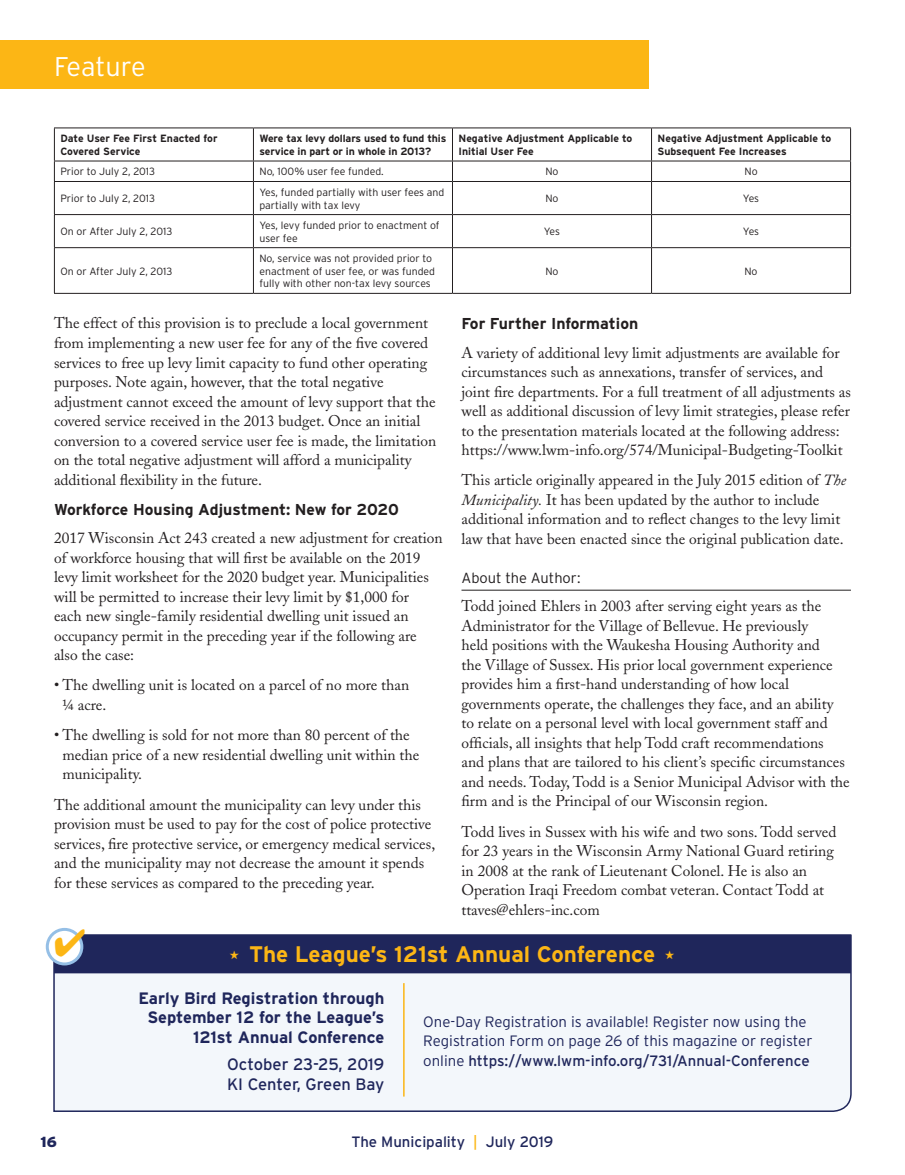
<style>
.page{position:relative;width:905px;height:1175px;background:#fff}
.page>*{position:absolute;margin:0;border:0;box-sizing:border-box;transform-origin:0 0}
.t1{font:300 27px "Interstate";letter-spacing:-.01em;color:#fff}
.t2{font:700 22.5px "Interstate";color:#fcb615}
.t3{font:700 16.5px/19.8px "Interstate";color:#1f265b;text-align:right}
.t4{font:16.5px/19.8px "Interstate";color:#1f265b}
.t5{font:700 15.75px "Interstate";color:#231f20}
.t6{font:15.3px/19.5px "Adobe Caslon";color:#231f20}
.t7{font:300 15px/19.5px "Interstate";color:#1f265b}
.t8{font:15px "Interstate";color:#1f265b}
.t9{font:300 14.7px "Interstate";color:#231f20}
.t10{font:900 14.7px "Interstate";color:#1f265b}
.t11{font:300 10.5px/12.6px "Interstate";color:#231f20}
.t12{font:700 10.5px/12.6px "Interstate";letter-spacing:-.005em;color:#231f20}
.s1{font-style:italic}
.s2{font-weight:400}
.s3{color:#fcb615}
</style>
<div class="page">
<div style="left:0;top:40px;width:648px;height:49px;background:#fcb615"></div>
<hr style="left:461px;top:590px;width:389px;height:1px;background:#231f20">
<hr style="left:54px;top:128px;width:199px;height:1px;background:#231f20">
<hr style="left:54px;top:128px;width:1px;height:33px;background:#231f20">
<hr style="left:253px;top:128px;width:199px;height:1px;background:#231f20">
<hr style="left:253px;top:128px;width:1px;height:33px;background:#231f20">
<hr style="left:452px;top:128px;width:199px;height:1px;background:#231f20">
<hr style="left:452px;top:128px;width:1px;height:33px;background:#231f20">
<hr style="left:651px;top:128px;width:199px;height:1px;background:#231f20">
<hr style="left:651px;top:128px;width:1px;height:33px;background:#231f20">
<hr style="left:850px;top:128px;width:1px;height:33px;background:#231f20">
<hr style="left:54px;top:161px;width:199px;height:1px;background:#231f20">
<svg style="left:54px;top:161px;width:1px;height:20px"></svg>
<hr style="left:253px;top:161px;width:199px;height:1px;background:#231f20">
<svg style="left:253px;top:161px;width:1px;height:20px"></svg>
<hr style="left:452px;top:161px;width:199px;height:1px;background:#231f20">
<svg style="left:452px;top:161px;width:1px;height:20px"></svg>
<hr style="left:651px;top:161px;width:199px;height:1px;background:#231f20">
<svg style="left:651px;top:161px;width:1px;height:20px"></svg>
<svg style="left:850px;top:161px;width:1px;height:20px"></svg>
<hr style="left:54px;top:181px;width:199px;height:1px;background:#231f20">
<hr style="left:54px;top:182px;width:1px;height:32px;background:#231f20">
<hr style="left:253px;top:181px;width:199px;height:1px;background:#231f20">
<hr style="left:253px;top:182px;width:1px;height:32px;background:#231f20">
<hr style="left:452px;top:181px;width:199px;height:1px;background:#231f20">
<hr style="left:452px;top:182px;width:1px;height:32px;background:#231f20">
<hr style="left:651px;top:181px;width:199px;height:1px;background:#231f20">
<hr style="left:651px;top:182px;width:1px;height:32px;background:#231f20">
<hr style="left:850px;top:182px;width:1px;height:32px;background:#231f20">
<hr style="left:54px;top:214px;width:199px;height:1px;background:#231f20">
<hr style="left:54px;top:215px;width:1px;height:32px;background:#231f20">
<hr style="left:253px;top:214px;width:199px;height:1px;background:#231f20">
<hr style="left:253px;top:215px;width:1px;height:32px;background:#231f20">
<hr style="left:452px;top:214px;width:199px;height:1px;background:#231f20">
<hr style="left:452px;top:215px;width:1px;height:32px;background:#231f20">
<hr style="left:651px;top:214px;width:199px;height:1px;background:#231f20">
<hr style="left:651px;top:215px;width:1px;height:32px;background:#231f20">
<hr style="left:850px;top:215px;width:1px;height:32px;background:#231f20">
<hr style="left:54px;top:247px;width:199px;height:1px;background:#231f20">
<hr style="left:54px;top:248px;width:1px;height:45px;background:#231f20">
<hr style="left:253px;top:247px;width:199px;height:1px;background:#231f20">
<hr style="left:253px;top:248px;width:1px;height:45px;background:#231f20">
<hr style="left:452px;top:247px;width:199px;height:1px;background:#231f20">
<hr style="left:452px;top:248px;width:1px;height:45px;background:#231f20">
<hr style="left:651px;top:247px;width:199px;height:1px;background:#231f20">
<hr style="left:651px;top:248px;width:1px;height:45px;background:#231f20">
<hr style="left:850px;top:248px;width:1px;height:45px;background:#231f20">
<hr style="left:54px;top:293px;width:199px;height:1px;background:#231f20">
<hr style="left:253px;top:293px;width:199px;height:1px;background:#231f20">
<hr style="left:452px;top:293px;width:199px;height:1px;background:#231f20">
<hr style="left:651px;top:293px;width:199px;height:1px;background:#231f20">
<div style="left:52px;top:933px;width:800px;height:179px;background:#f3f7fb"></div>
<hr style="left:403px;top:983px;width:1px;height:113px;background:#fcb615">
<svg style="left:47px;top:929px;width:35px;height:35px"></svg>
<div style="left:46px;top:928px;width:37px;height:37px;border:3px solid #95bfe6;border-radius:50%"></div>
<svg style="left:54px;top:928px;width:796px;height:45px"></svg>
<h1 class="t1" style="left:54px;top:51px;width:93px">Feature</h1>
<p class="t12" style="left:60px;top:132px;width:159px">Date User Fee First Enacted for<br>Covered Service</p>
<p class="t12" style="left:259px;top:132px;width:188px">Were tax levy dollars used to fund this service in part or in whole in 2013?</p>
<p class="t12" style="left:458px;top:132px;width:175px">Negative Adjustment Applicable to<br>Initial User Fee</p>
<p class="t12" style="left:657px;top:132px;width:175px">Negative Adjustment Applicable to<br>Subsequent Fee Increases</p>
<p class="t11" style="left:60px;top:165px;width:96px">Prior to July 2, 2013</p>
<p class="t11" style="left:259px;top:165px;width:126px">No, 100% user fee funded.</p>
<p class="t11" style="left:545px;top:165px;width:15px">No</p>
<p class="t11" style="left:744px;top:165px;width:15px">No</p>
<p class="t11" style="left:60px;top:192px;width:96px">Prior to July 2, 2013</p>
<p class="t11" style="left:259px;top:186px;width:186px">Yes, funded partially with user fees and partially with tax levy</p>
<p class="t11" style="left:545px;top:192px;width:15px">No</p>
<p class="t11" style="left:743px;top:192px;width:18px">Yes</p>
<p class="t11" style="left:60px;top:225px;width:113px">On or After July 2, 2013</p>
<p class="t11" style="left:259px;top:219px;width:182px">Yes, levy funded prior to enactment of user fee</p>
<p class="t11" style="left:544px;top:225px;width:18px">Yes</p>
<p class="t11" style="left:742px;top:225px;width:18px">Yes</p>
<p class="t11" style="left:60px;top:265px;width:113px">On or After July 2, 2013</p>
<p class="t11" style="left:259px;top:252px;width:177px">No, service was not provided prior to enactment of user fee, or was funded fully with other non-tax levy sources</p>
<p class="t11" style="left:545px;top:265px;width:15px">No</p>
<p class="t11" style="left:744px;top:265px;width:15px">No</p>
<p class="t6" style="left:54px;top:314px;width:384px">The effect of this provision is to preclude a local government from implementing a new user fee for any of the five covered services to free up levy limit capacity to fund other operating purposes. Note again, however, that the total negative adjustment cannot exceed the amount of levy support that the covered service received in the 2013 budget. Once an initial conversion to a covered service user fee is made, the limitation on the total negative adjustment will afford a municipality additional flexibility in the future.</p>
<p class="t5" style="left:54px;top:500px;width:346px">Workforce Housing Adjustment: New for 2020</p>
<p class="t6" style="left:54px;top:528px;width:390px">2017 Wisconsin Act 243 created a new adjustment for creation of workforce housing that will first be available on the 2019 levy limit worksheet for the 2020 budget year. Municipalities will be permitted to increase their levy limit by $1,000 for<br>each new single-family residential dwelling unit issued an occupancy permit in the preceding year if the following are also the case:</p>
<p class="t6" style="left:62px;top:675px;width:348px;text-indent:-8px">• The dwelling unit is located on a parcel of no more than ¼ acre.</p>
<p class="t6" style="left:62px;top:725px;width:358px;text-indent:-8px">• The dwelling is sold for not more than 80 percent of the median price of a new residential dwelling unit within the municipality.</p>
<p class="t6" style="left:54px;top:794px;width:383px">The additional amount the municipality can levy under this provision must be used to pay for the cost of police protective services, fire protective service, or emergency medical services, and the municipality may not decrease the amount it spends for these services as compared to the preceding year.</p>
<p class="t5" style="left:461px;top:315px;width:178px">For Further Information</p>
<p class="t6" style="left:461px;top:343px;width:391px">A variety of additional levy limit adjustments are available for circumstances such as annexations, transfer of services, and joint fire departments. For a full treatment of all adjustments as well as additional discussion of levy limit strategies, please refer to the presentation materials located at the following address: https://www.lwm-info.org/574/Municipal-Budgeting-Toolkit</p>
<p class="t6" style="left:461px;top:470px;width:386px">This article originally appeared in the July 2015 edition of <span class="s1">The Municipality.</span> It has been updated by the author to include additional information and to reflect changes to the levy limit law that have been enacted since the original publication date.</p>
<p class="t9" style="left:461px;top:569px;width:120px">About the Author:</p>
<p class="t6" style="left:461px;top:596px;width:390px">Todd joined Ehlers in 2003 after serving eight years as the Administrator for the Village of Bellevue. He previously<br>held positions with the Waukesha Housing Authority and<br>the Village of Sussex. His prior local government experience provides him a first-hand understanding of how local governments operate, the challenges they face, and an ability to relate on a personal level with local government staff and officials, all insights that help Todd craft recommendations and plans that are tailored to his client’s specific circumstances and needs. Today, Todd is a Senior Municipal Advisor with the firm and is the Principal of our Wisconsin region.</p>
<p class="t6" style="left:461px;top:821px;width:376px">Todd lives in Sussex with his wife and two sons. Todd served for 23 years in the Wisconsin Army National Guard retiring in 2008 at the rank of Lieutenant Colonel. He is also an Operation Iraqi Freedom combat veteran. Contact Todd at ttaves@ehlers-inc.com</p>
<h2 class="t2" style="left:229px;top:941px;width:446px">★ The League’s 121st Annual Conference ★</h2>
<p class="t3" style="left:138px;top:987px;width:247px">Early Bird Registration through<br>September 12 for the League’s<br>121st Annual Conference</p>
<p class="t4" style="left:227px;top:1054px;width:159px">October 23-25, 2019<br>KI Center, Green Bay</p>
<p class="t7" style="left:423px;top:1011px;width:390px">One-Day Registration is available! Register now using the<br>Registration Form on page 26 of this magazine or register online <span class="s2">https://www.lwm-info.org/731/Annual-Conference</span></p>
<p class="t10" style="left:40px;top:1133px;width:18px">16</p>
<p class="t8" style="left:351px;top:1133px;width:203px">The Municipality <span class="s3">|</span> July 2019</p>
</div>
